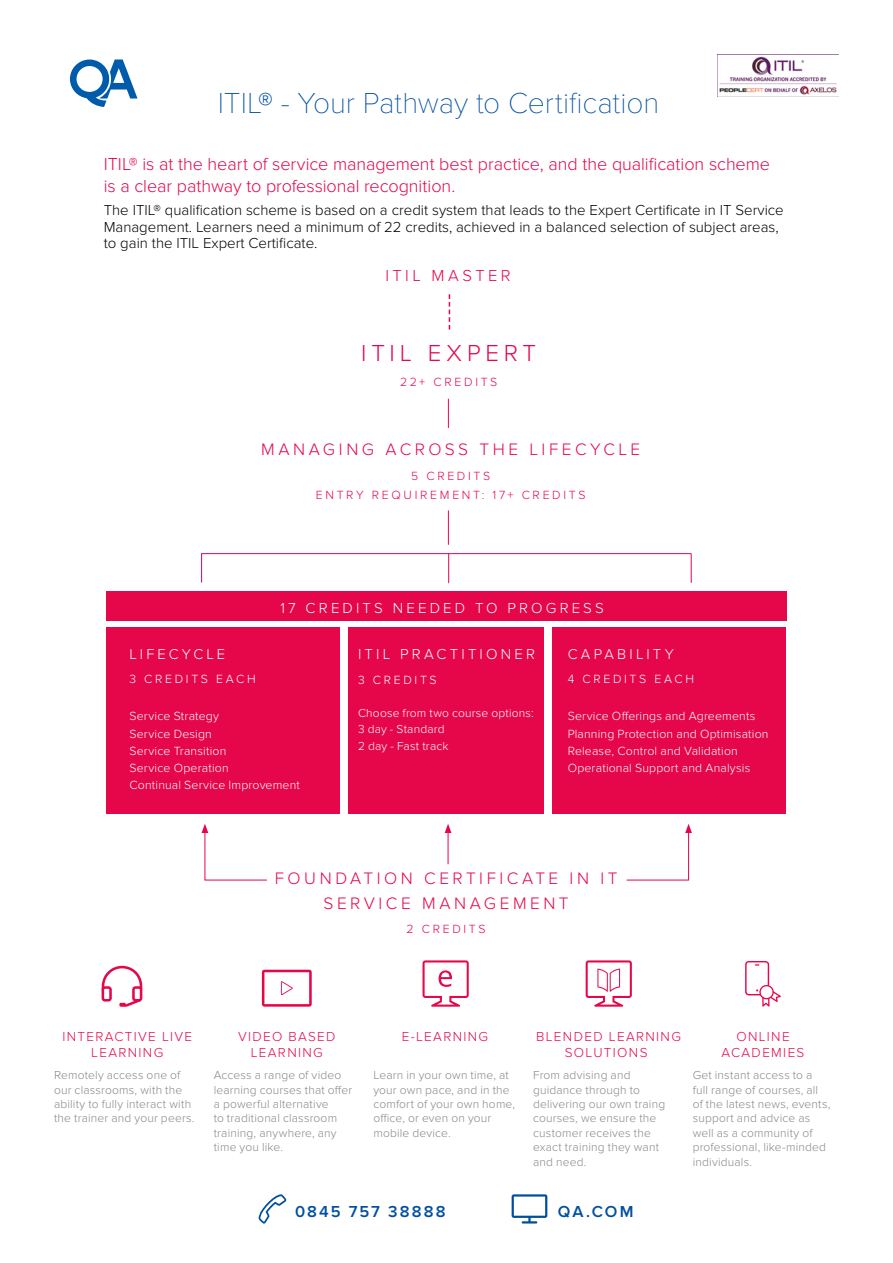
<style>
.page{position:relative;width:893px;height:1263px;background:#fff}
.page>*{position:absolute;margin:0;border:0;box-sizing:border-box;transform-origin:0 0}
.t1{font:100 30px "Proxima Nova T";letter-spacing:-.005em;color:#004f9f}
.t2{font:300 24px "Proxima Nova";letter-spacing:.195em;color:#e5074a}
.t3{font:300 18px/21.6px "Proxima Nova";letter-spacing:-.005em;color:#e5074a}
.t4{font:300 17.25px/24.6px "Proxima Nova";letter-spacing:.205em;color:#e5074a;text-align:center}
.t5{font:600 16.5px "Proxima Nova";letter-spacing:.13em;color:#004f9f}
.t6{font:300 16.5px "Proxima Nova";letter-spacing:.205em;color:#e5074a}
.t7{font:300 15px/16.5px "Proxima Nova";color:#000}
.t8{font:300 15px "Proxima Nova";letter-spacing:.21em;color:#fff}
.t9{font:300 14.7px "Proxima Nova";letter-spacing:.21em;color:#fff}
.t10{font:300 13.5px/16.2px "Proxima Nova";letter-spacing:.1em;color:#e5074a;text-align:center}
.t11{font:300 12.3px/17.2px "Proxima Nova";letter-spacing:.015em;color:#fff}
.t12{font:300 12.3px/19.8px "Proxima Nova";letter-spacing:.215em;color:#e5074a;text-align:center}
.t13{font:300 12.3px "Proxima Nova";letter-spacing:.22em;color:#fff}
.t14{font:300 12px/14.4px "Proxima Nova";letter-spacing:.015em;color:#878787}
.t15{font:300 12px/16.5px "Proxima Nova";letter-spacing:.015em;color:#fff}
.s1{font-weight:400}
</style>
<div class="page">
<svg style="left:70px;top:59px;width:68px;height:48px"></svg>
<img style="left:717px;top:54px;width:122px;height:42px">
<hr style="left:201px;top:553px;width:1px;height:30px;background:#e5074a">
<div style="left:106px;top:627px;width:234px;height:187px;background:#e5074a"></div>
<div style="left:552px;top:627px;width:234px;height:187px;background:#e5074a"></div>
<hr style="left:202px;top:553px;width:489px;height:1px;background:#e5074a">
<svg style="left:448px;top:399px;width:1px;height:29px"></svg>
<svg style="left:449px;top:294px;width:1px;height:36px"></svg>
<svg style="left:202px;top:824px;width:65px;height:57px"></svg>
<svg style="left:626px;top:824px;width:66px;height:57px"></svg>
<div style="left:349px;top:627px;width:195px;height:186px;background:#e5074a"></div>
<div style="left:106px;top:592px;width:680px;height:29px;background:#e5074a"></div>
<hr style="left:448px;top:510px;width:1px;height:35px;background:#e5074a">
<svg style="left:691px;top:554px;width:1px;height:29px"></svg>
<hr style="left:448px;top:553px;width:1px;height:30px;background:#e5074a">
<hr style="left:448px;top:831px;width:1px;height:33px;background:#e5074a">
<svg style="left:445px;top:824px;width:6px;height:9px"></svg>
<svg style="left:102px;top:966px;width:40px;height:41px"></svg>
<svg style="left:262px;top:970px;width:50px;height:37px"></svg>
<svg style="left:745px;top:961px;width:36px;height:46px"></svg>
<svg style="left:422px;top:960px;width:47px;height:47px"></svg>
<svg style="left:586px;top:960px;width:46px;height:47px"></svg>
<svg style="left:259px;top:1194px;width:27px;height:30px"></svg>
<svg style="left:512px;top:1194px;width:35px;height:29px"></svg>
<h1 class="t1" style="left:218px;top:86px;width:443px">ITIL® - Your Pathway to Certification</h1>
<h3 class="t3" style="left:104px;top:154px;width:668px">ITIL<span class="s1">®</span> is at the heart of service management best practice, and the qualification scheme is a clear pathway to professional recognition.</h3>
<p class="t7" style="left:104px;top:202px;width:682px">The ITIL® qualification scheme is based on a credit system that leads to the Expert Certificate in IT Service<br>Management. Learners need a minimum of 22 credits, achieved in a balanced selection of subject areas, to gain the ITIL Expert Certificate.</p>
<h3 class="t6" style="left:386px;top:266px;width:126px">ITIL MASTER</h3>
<h2 class="t2" style="left:361px;top:339px;width:176px">ITIL EXPERT</h2>
<p class="t12" style="left:400px;top:372px;width:99px">22+ CREDITS</p>
<h3 class="t4" style="left:261px;top:437px;width:381px">MANAGING ACROSS THE LIFECYCLE</h3>
<p class="t12" style="left:316px;top:466px;width:271px">5 CREDITS<br>ENTRY REQUIREMENT: 17+ CREDITS</p>
<p class="t8" style="left:280px;top:599px;width:325px">17 CREDITS NEEDED TO PROGRESS</p>
<p class="t9" style="left:129px;top:645px;width:97px">LIFECYCLE</p>
<p class="t13" style="left:129px;top:672px;width:128px">3 CREDITS EACH</p>
<p class="t11" style="left:129px;top:708px;width:172px">Service Strategy<br>Service Design<br>Service Transition<br>Service Operation<br>Continual Service Improvement</p>
<p class="t8" style="left:358px;top:645px;width:179px">ITIL PRACTITIONER</p>
<p class="t13" style="left:358px;top:672px;width:80px">3 CREDITS</p>
<p class="t15" style="left:358px;top:704px;width:177px">Choose from two course options:<br>3 day - Standard<br>2 day - Fast track</p>
<p class="t9" style="left:568px;top:645px;width:108px">CAPABILITY</p>
<p class="t13" style="left:568px;top:672px;width:128px">4 CREDITS EACH</p>
<p class="t11" style="left:568px;top:708px;width:202px">Service Offerings and Agreements Planning Protection and Optimisation Release, Control and Validation Operational Support and Analysis</p>
<h3 class="t4" style="left:275px;top:866px;width:344px">FOUNDATION CERTIFICATE IN IT<br>SERVICE MANAGEMENT</h3>
<p class="t12" style="left:406px;top:919px;width:81px">2 CREDITS</p>
<p class="t10" style="left:62px;top:1028px;width:131px">INTERACTIVE LIVE<br>LEARNING</p>
<p class="t14" style="left:54px;top:1068px;width:142px">Remotely access one of our classrooms, with the ability to fully interact with the trainer and your peers.</p>
<p class="t10" style="left:238px;top:1028px;width:99px">VIDEO BASED<br>LEARNING</p>
<p class="t14" style="left:214px;top:1068px;width:140px">Access a range of video learning courses that offer a powerful alternative<br>to traditional classroom training, anywhere, any time you like.</p>
<p class="t10" style="left:402px;top:1028px;width:88px">E-LEARNING</p>
<p class="t14" style="left:373px;top:1068px;width:143px">Learn in your own time, at your own pace, and in the comfort of your own home, office, or even on your mobile device.</p>
<p class="t10" style="left:536px;top:1028px;width:146px">BLENDED LEARNING<br>SOLUTIONS</p>
<p class="t14" style="left:533px;top:1068px;width:134px">From advising and guidance through to delivering our own traing courses, we ensure the customer receives the exact training they want and need.</p>
<p class="t10" style="left:722px;top:1028px;width:84px">ONLINE<br>ACADEMIES</p>
<p class="t14" style="left:693px;top:1068px;width:139px">Get instant access to a full range of courses, all of the latest news, events, support and advice as well as a community of professional, like-minded individuals.</p>
<h3 class="t5" style="left:295px;top:1202px;width:152px">0845 757 38888</h3>
<h3 class="t5" style="left:558px;top:1202px;width:77px">QA.COM</h3>
</div>
